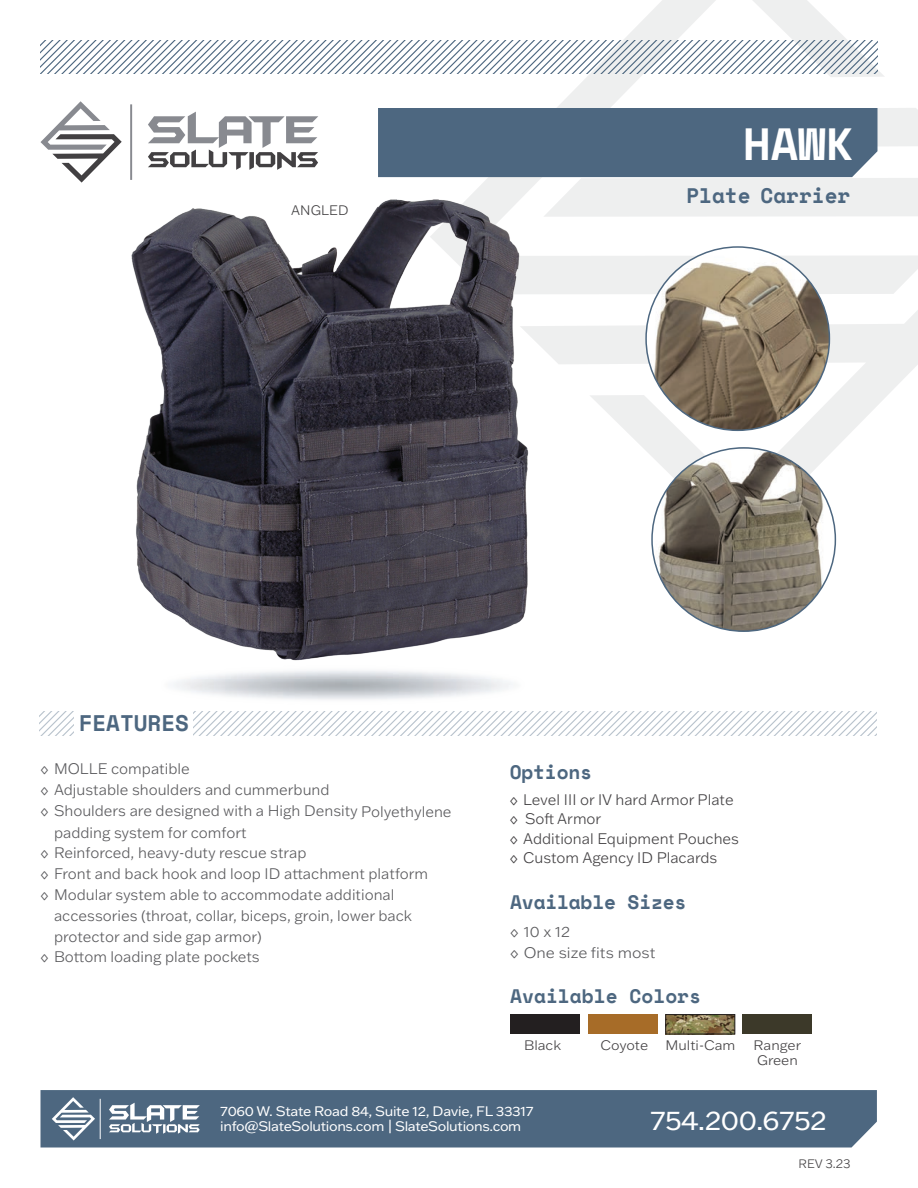
<style>
.page{position:relative;width:918px;height:1188px;background:#fff}
.page>*{position:absolute;margin:0;border:0;box-sizing:border-box;transform-origin:0 0}
.t1{font:700 45px "Space Mono";color:#fff}
.t2{font:27px "Franklin Gothic ATF";letter-spacing:-.015em;color:#fff;scale:1.05 1}
.t3{font:700 22.5px "Space Mono";color:#4d6780}
.t4{font:700 21px "Space Mono";color:#4d6780}
.t5{font:700 19.5px "Space Mono";letter-spacing:-.01em;color:#4d6780}
.t6{font:300 15px/21px "Franklin Gothic ATF";color:#59595c}
.t7{font:300 15px/19.5px "Franklin Gothic ATF";color:#424042}
.t8{font:300 15px/21px "Franklin Gothic ATF";color:#59595c;scale:1.05 1}
.t9{font:13.5px/15px "Franklin Gothic ATF";letter-spacing:-.025em;color:#fff;scale:1.05 1}
.t10{font:300 13.5px/15px "Franklin Gothic ATF";color:#424042;scale:1.05 1}
.t11{font:300 13.5px "Franklin Gothic ATF";color:#424042}
.t12{font:300 12px "Franklin Gothic ATF";color:#424042}
</style>
<div class="page">
<svg style="left:543px;top:294px;width:375px;height:249px"></svg>
<svg style="left:430px;top:0;width:488px;height:294px"></svg>
<div style="left:378px;top:108px;width:500px;height:69px;background:#4d6780"></div>
<svg style="left:41px;top:101px;width:81px;height:82px"></svg>
<hr style="left:130px;top:104px;width:2px;height:76px;background:#888a90">
<svg style="left:148px;top:112px;width:170px;height:58px"></svg>
<div style="left:40px;top:1090px;width:837px;height:58px;background:#4d6780"></div>
<svg style="left:40px;top:40px;width:838px;height:33px"></svg>
<svg style="left:39px;top:711px;width:837px;height:24px"></svg>
<div style="left:74px;top:706px;width:119px;height:34px;background:#fff"></div>
<svg style="left:52px;top:1097px;width:43px;height:44px"></svg>
<hr style="left:100px;top:1099px;width:1px;height:40px;background:#fff">
<svg style="left:109px;top:1103px;width:91px;height:31px"></svg>
<div style="left:742px;top:1015px;width:69px;height:19px;background:#3c3929"></div>
<div style="left:510px;top:1015px;width:69px;height:19px;background:#231f20"></div>
<div style="left:588px;top:1015px;width:69px;height:19px;background:#a76c28"></div>
<img style="left:667px;top:1016px;width:66px;height:16px">
<div style="left:665px;top:1014px;width:70px;height:20px;border:1px solid #231f20"></div>
<img style="left:131px;top:199px;width:412px;height:462px">
<img style="left:646px;top:247px;width:183px;height:183px;border-radius:92px">
<img style="left:652px;top:449px;width:183px;height:182px">
<h1 class="t1" style="left:743px;top:109px;width:112px">HAWK</h1>
<p class="t11" style="left:291px;top:201px;width:59px">ANGLED</p>
<h3 class="t4" style="left:686px;top:179px;width:166px">Plate Carrier</h3>
<h3 class="t3" style="left:79px;top:706px;width:112px">FEATURES</h3>
<p class="t6" style="left:40px;top:758px;width:151px">◊ MOLLE compatible</p>
<p class="t6" style="left:40px;top:779px;width:291px">◊ Adjustable shoulders and cummerbund</p>
<p class="t6" style="left:40px;top:800px;width:413px">◊ Shoulders are designed with a High Density Polyethylene</p>
<p class="t6" style="left:54px;top:822px;width:194px">padding system for comfort</p>
<p class="t6" style="left:40px;top:842px;width:389px">◊ Reinforced, heavy-duty rescue strap<br>◊ Front and back hook and loop ID attachment platform ◊ Modular system able to accommodate additional</p>
<p class="t6" style="left:54px;top:905px;width:360px">accessories (throat, collar, biceps, groin, lower back protector and side gap armor)</p>
<p class="t6" style="left:40px;top:945px;width:221px">◊ Bottom loading plate pockets</p>
<h3 class="t5" style="left:510px;top:757px;width:84px">Options</h3>
<p class="t7" style="left:510px;top:790px;width:231px">◊ Level III or IV hard Armor Plate ◊ Soft Armor<br>◊ Additional Equipment Pouches ◊ Custom Agency ID Placards</p>
<h3 class="t5" style="left:510px;top:887px;width:178px">Available Sizes</h3>
<p class="t8" style="left:510px;top:921px;width:140px">◊ 10 x 12<br>◊ One size fits most</p>
<h3 class="t5" style="left:510px;top:981px;width:192px">Available Colors</h3>
<p class="t10" style="left:524px;top:1038px;width:37px">Black</p>
<p class="t10" style="left:601px;top:1038px;width:47px">Coyote</p>
<p class="t10" style="left:666px;top:1038px;width:68px">Multi-Cam</p>
<p class="t10" style="left:754px;top:1038px;width:47px">Ranger<br>Green</p>
<p class="t9" style="left:220px;top:1103px;width:300px">7060 W. State Road 84, Suite 12, Davie, FL 33317 info@SlateSolutions.com | SlateSolutions.com</p>
<h2 class="t2" style="left:650px;top:1103px;width:170px">754.200.6752</h2>
<p class="t12" style="left:799px;top:1155px;width:53px">REV 3.23</p>
</div>
